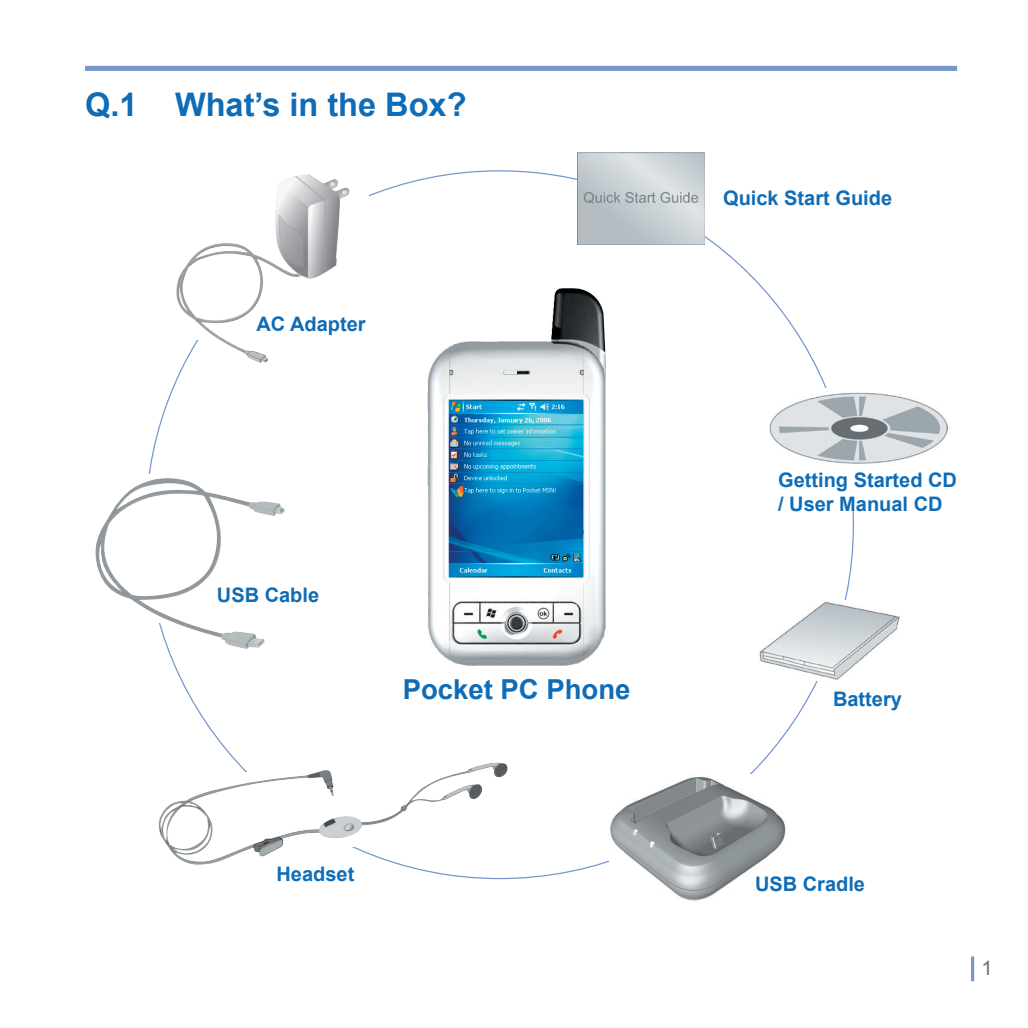
<style>
.page{position:relative;width:1028px;height:1028px;background:#fff}
.page>*{position:absolute;margin:0;border:0;box-sizing:border-box;transform-origin:0 0}
.t1{font:700 32.5px "Arial";color:#0f6cb6}
.t2{font:700 27.5px "Arial";color:#0f6cb6}
.t3{font:25px "Arial";color:#7796cd}
.t4{font:700 20px/24px "Arial";color:#0f6cb6}
.s1{font-size:20px;color:#6c6d70}
</style>
<div class="page">
<div style="left:971px;top:956px;width:3px;height:25px;border:1px solid #7796cd"></div>
<div style="left:85px;top:66px;width:872px;height:5px;background:#7796cd"></div>
<img style="left:428px;top:289px;width:177px;height:377px">
<img style="left:176px;top:174px;width:174px;height:189px">
<img style="left:95px;top:478px;width:190px;height:171px">
<img style="left:159px;top:761px;width:349px;height:103px">
<img style="left:610px;top:777px;width:176px;height:124px">
<img style="left:578px;top:152px;width:126px;height:92px">
<img style="left:759px;top:601px;width:141px;height:79px">
<img style="left:770px;top:392px;width:177px;height:72px">
<h1 class="t1" style="left:85px;top:83px;width:383px">Q.1 What’s in the Box?</h1>
<p class="t4" style="left:256px;top:313px;width:111px">AC Adapter</p>
<p class="t4" style="left:217px;top:583px;width:104px">USB Cable</p>
<h2 class="t2" style="left:403px;top:671px;width:229px">Pocket PC Phone</h2>
<p class="t4" style="left:276px;top:862px;width:79px">Headset</p>
<p class="t4" style="left:723px;top:186px;width:170px">Quick Start Guide</p>
<p class="t4" style="left:778px;top:468px;width:180px">Getting Started CD / User Manual CD</p>
<p class="t4" style="left:833px;top:687px;width:70px">Battery</p>
<p class="t4" style="left:755px;top:873px;width:112px">USB Cradle</p>
<p class="t3" style="left:969px;top:950px;width:25px">| <span class="s1">1</span></p>
</div>
